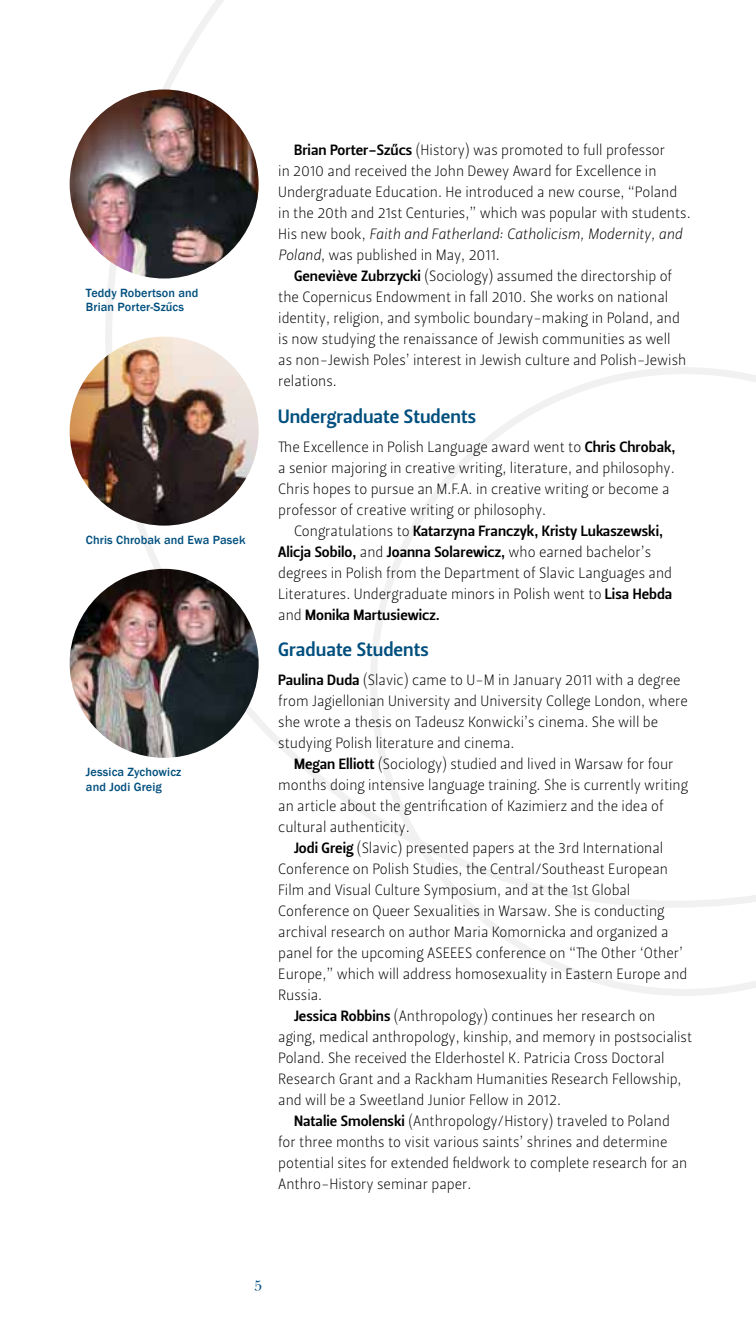
<style>
.page{position:relative;width:756px;height:1323px;background:#fff}
.page>*{position:absolute;margin:0;border:0;box-sizing:border-box;transform-origin:0 0}
.t1{font:19.25px "Leitura Sans Grot 3";color:#004f7e}
.t2{font:14.88px/21px "Leitura Sans Grot 1";color:#000}
.t3{font:14.88px/21px "Leitura Sans Grot 3";color:#000}
.t4{font:14.88px "Leitura Sans Italic 1";color:#000}
.t5{font:14.88px "New Baskerville SC";color:#004f7e}
.t6{font:500 12.25px/14.9px "Franklin Gothic";letter-spacing:.01em;color:#004f7e}
.s1{font-family:"Leitura Sans Grot 3"}
.s2{font-family:"Leitura Sans Grot 1"}
.s3{font-family:"Leitura Sans Italic 1"}
</style>
<div class="page">
<svg style="left:105px;top:0;width:265px;height:819px"></svg>
<svg style="left:370px;top:367px;width:386px;height:629px"></svg>
<img style="left:70px;top:569px;width:189px;height:189px;border-radius:94px">
<img style="left:70px;top:337px;width:189px;height:189px;border-radius:94px">
<img style="left:70px;top:90px;width:189px;height:189px;border-radius:94px">
<p class="t6" style="left:86px;top:285px;width:114px">Teddy Robertson and<br>Brian Porter-Szűcs</p>
<p class="t6" style="left:86px;top:532px;width:161px">Chris Chrobak and Ewa Pasek</p>
<p class="t6" style="left:86px;top:764px;width:97px">Jessica Zychowicz and Jodi Greig</p>
<p class="t2" style="left:278px;top:140px;width:414px;text-indent:16px"><span class="s1">Brian Porter-Szűcs</span> (History) was promoted to full professor<br>in 2010 and received the John Dewey Award for Excellence in Undergraduate Education. He introduced a new course, “Poland in the 20th and 21st Centuries,” which was popular with students.</p>
<p class="t4" style="left:278px;top:225px;width:406px"><span class="s2">His new book,</span> Faith and Fatherland: Catholicism, Modernity, and</p>
<p class="t2" style="left:278px;top:245px;width:223px"><span class="s3">Poland</span>, was published in May, 2011.</p>
<p class="t2" style="left:294px;top:266px;width:380px"><span class="s1">Geneviève Zubrzycki</span> (Sociology) assumed the directorship of</p>
<p class="t2" style="left:278px;top:287px;width:391px">the Copernicus Endowment in fall 2010. She works on national</p>
<p class="t2" style="left:278px;top:308px;width:403px">identity, religion, and symbolic boundary-making in Poland, and</p>
<p class="t2" style="left:278px;top:329px;width:394px">is now studying the renaissance of Jewish communities as well</p>
<p class="t2" style="left:278px;top:350px;width:410px">as non-Jewish Poles’ interest in Jewish culture and Polish-Jewish</p>
<p class="t2" style="left:278px;top:371px;width:60px">relations.</p>
<p class="t1" style="left:278px;top:405px;width:199px">Undergraduate Students</p>
<p class="t2" style="left:278px;top:436px;width:399px">The Excellence in Polish Language award went to <span class="s1">Chris Chrobak, </span>a senior majoring in creative writing, literature, and philosophy.<br>Chris hopes to pursue an M.F.A. in creative writing or become a professor of creative writing or philosophy.</p>
<p class="t3" style="left:278px;top:520px;width:386px;text-indent:16px"><span class="s2">Congratulations to</span> Katarzyna Franczyk, Kristy Lukaszewski,<br>Alicja Sobilo, <span class="s2">and</span> Joanna Solarewicz, <span class="s2">who earned bachelor’s</span></p>
<p class="t2" style="left:278px;top:562px;width:396px">degrees in Polish from the Department of Slavic Languages and<br>Literatures. Undergraduate minors in Polish went to <span class="s1">Lisa Hebda</span></p>
<p class="t3" style="left:278px;top:604px;width:163px"><span class="s2">and</span> Monika Martusiewicz.</p>
<p class="t1" style="left:278px;top:638px;width:152px">Graduate Students</p>
<p class="t2" style="left:278px;top:670px;width:411px"><span class="s1">Paulina Duda</span> (Slavic) came to U-M in January 2011 with a degree from Jagiellonian University and University College London, where she wrote a thesis on Tadeusz Konwicki’s cinema. She will be studying Polish literature and cinema.</p>
<p class="t2" style="left:294px;top:754px;width:381px"><span class="s1">Megan Elliott</span> (Sociology) studied and lived in Warsaw for four</p>
<p class="t2" style="left:278px;top:775px;width:411px">months doing intensive language training. She is currently writing</p>
<p class="t2" style="left:278px;top:796px;width:387px">an article about the gentrification of Kazimierz and the idea of</p>
<p class="t2" style="left:278px;top:817px;width:133px">cultural authenticity.</p>
<p class="t2" style="left:294px;top:838px;width:371px"><span class="s1">Jodi Greig</span> (Slavic) presented papers at the 3rd International</p>
<p class="t2" style="left:278px;top:859px;width:391px">Conference on Polish Studies, the Central/Southeast European</p>
<p class="t2" style="left:278px;top:880px;width:354px">Film and Visual Culture Symposium, and at the 1st Global</p>
<p class="t2" style="left:278px;top:901px;width:388px">Conference on Queer Sexualities in Warsaw. She is conducting</p>
<p class="t2" style="left:278px;top:922px;width:392px">archival research on author Maria Komornicka and organized a</p>
<p class="t2" style="left:278px;top:943px;width:406px">panel for the upcoming ASEEES conference on “The Other ‘Other’</p>
<p class="t2" style="left:278px;top:964px;width:411px">Europe,” which will address homosexuality in Eastern Europe and</p>
<p class="t2" style="left:278px;top:985px;width:46px">Russia.</p>
<p class="t2" style="left:294px;top:1006px;width:363px"><span class="s1">Jessica Robbins</span> (Anthropology) continues her research on</p>
<p class="t2" style="left:278px;top:1027px;width:415px">aging, medical anthropology, kinship, and memory in postsocialist</p>
<p class="t2" style="left:278px;top:1048px;width:388px">Poland. She received the Elderhostel K. Patricia Cross Doctoral</p>
<p class="t2" style="left:278px;top:1069px;width:405px">Research Grant and a Rackham Humanities Research Fellowship,</p>
<p class="t2" style="left:278px;top:1090px;width:284px">and will be a Sweetland Junior Fellow in 2012.</p>
<p class="t2" style="left:294px;top:1111px;width:377px"><span class="s1">Natalie Smolenski</span> (Anthropology/History) traveled to Poland</p>
<p class="t2" style="left:278px;top:1132px;width:391px">for three months to visit various saints’ shrines and determine</p>
<p class="t2" style="left:278px;top:1153px;width:411px">potential sites for extended fieldwork to complete research for an</p>
<p class="t2" style="left:278px;top:1174px;width:195px">Anthro-History seminar paper.</p>
<p class="t5" style="left:254px;top:1273px;width:10px">5</p>
</div>
